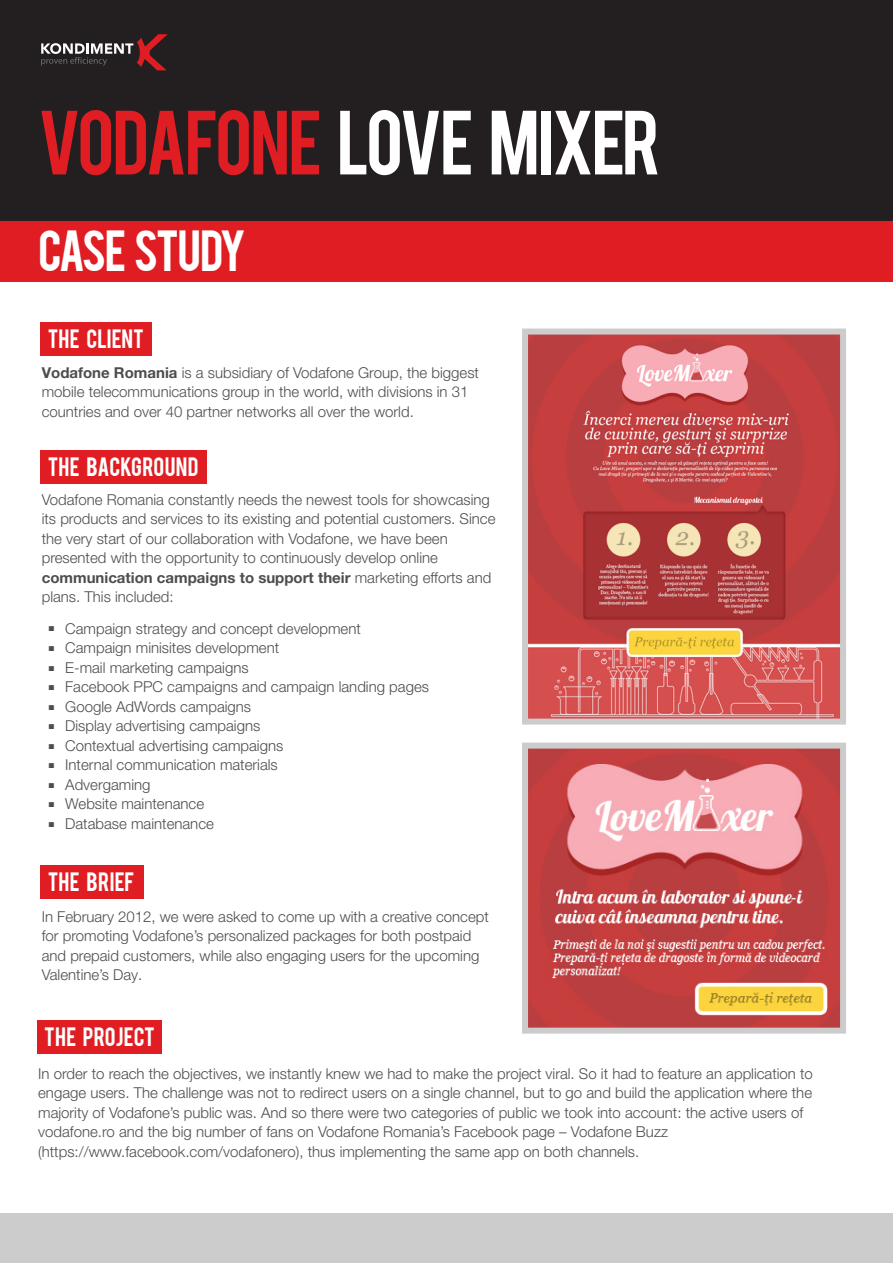
<style>
.page{position:relative;width:893px;height:1263px;background:#fff}
.page>*{position:absolute;margin:0;border:0;box-sizing:border-box;transform-origin:0 0}
.t1{font:71.4px "Bebas";letter-spacing:-.03em;color:#fff}
.t2{font:45.6px "Bebas";letter-spacing:-.05em;color:#fff}
.t3{font:700 31.5px "Helvetica Neue LT Pro";color:#4d4d4d}
.t4{font:20.85px "Bebas";letter-spacing:.005em;color:#fff}
.t5{font:300 15px/19.5px "Helvetica Neue LT Pro";color:#4d4d4d}
.s1{color:#e01d22}
.s2{font-weight:700}
</style>
<div class="page">
<div style="left:0;top:220px;width:893px;height:62px;background:#e01d22"></div>
<div style="left:0;top:0;width:893px;height:220px;background:#231f20"></div>
<svg style="left:41px;top:34px;width:127px;height:36px"></svg>
<div style="left:40px;top:322px;width:112px;height:34px;background:#e01d22"></div>
<svg style="left:522px;top:328px;width:324px;height:396px;background:#c85e5b"></svg>
<svg style="left:522px;top:742px;width:324px;height:292px;background:#d1726f"></svg>
<div style="left:40px;top:450px;width:167px;height:33px;background:#e01d22"></div>
<div style="left:40px;top:866px;width:104px;height:33px;background:#e01d22"></div>
<div style="left:0;top:1214px;width:892px;height:49px;background:#ccc"></div>
<div style="left:38px;top:1020px;width:124px;height:33px;background:#e01d22"></div>
<h1 class="t1" style="left:38px;top:91px;width:624px"><span class="s1">VODAFONE</span> LOVE MIXER</h1>
<h2 class="t2" style="left:38px;top:217px;width:210px">CASE STUDY</h2>
<h3 class="t4" style="left:48px;top:324px;width:98px">THE CLIENT</h3>
<p class="t5" style="left:42px;top:362px;width:439px"><span class="s2">Vodafone Romania</span> is a subsidiary of Vodafone Group, the biggest mobile telecommunications group in the world, with divisions in 31 countries and over 40 partner networks all over the world.</p>
<h3 class="t4" style="left:48px;top:451px;width:152px">THE BACKGROUND</h3>
<p class="t5" style="left:42px;top:489px;width:455px">Vodafone Romania constantly needs the newest tools for showcasing its products and services to its existing and potential customers. Since the very start of our collaboration with Vodafone, we have been presented with the opportunity to continuously develop online <span class="s2">communication campaigns to support their</span> marketing efforts and plans. This included:</p>
<p class="t5" style="left:65px;top:618px;width:365px">Campaign strategy and concept development<br>Campaign minisites development<br>E-mail marketing campaigns<br>Facebook PPC campaigns and campaign landing pages<br>Google AdWords campaigns<br>Display advertising campaigns<br>Contextual advertising campaigns<br>Internal communication materials<br>Advergaming<br>Website maintenance<br>Database maintenance</p>
<h3 class="t3" style="left:47px;top:601px;width:10px">.</h3>
<h3 class="t3" style="left:47px;top:620px;width:10px">.</h3>
<h3 class="t3" style="left:47px;top:640px;width:10px">.</h3>
<h3 class="t3" style="left:47px;top:659px;width:10px">.</h3>
<h3 class="t3" style="left:47px;top:679px;width:10px">.</h3>
<h3 class="t3" style="left:47px;top:698px;width:10px">.</h3>
<h3 class="t3" style="left:47px;top:718px;width:10px">.</h3>
<h3 class="t3" style="left:47px;top:737px;width:10px">.</h3>
<h3 class="t3" style="left:47px;top:757px;width:10px">.</h3>
<h3 class="t3" style="left:47px;top:776px;width:10px">.</h3>
<h3 class="t3" style="left:47px;top:796px;width:10px">.</h3>
<h3 class="t4" style="left:48px;top:867px;width:88px">THE BRIEF</h3>
<p class="t5" style="left:42px;top:906px;width:449px">In February 2012, we were asked to come up with a creative concept for promoting Vodafone’s personalized packages for both postpaid and prepaid customers, while also engaging users for the upcoming Valentine’s Day.</p>
<h3 class="t4" style="left:44px;top:1021px;width:112px">THE PROJECT</h3>
<p class="t5" style="left:38px;top:1063px;width:776px">In order to reach the objectives, we instantly knew we had to make the project viral. So it had to feature an application to engage users. The challenge was not to redirect users on a single channel, but to go and build the application where the majority of Vodafone’s public was. And so there were two categories of public we took into account: the active users of vodafone.ro and the big number of fans on Vodafone Romania’s Facebook page – Vodafone Buzz (https://www.facebook.com/vodafonero), thus implementing the same app on both channels.</p>
</div>
